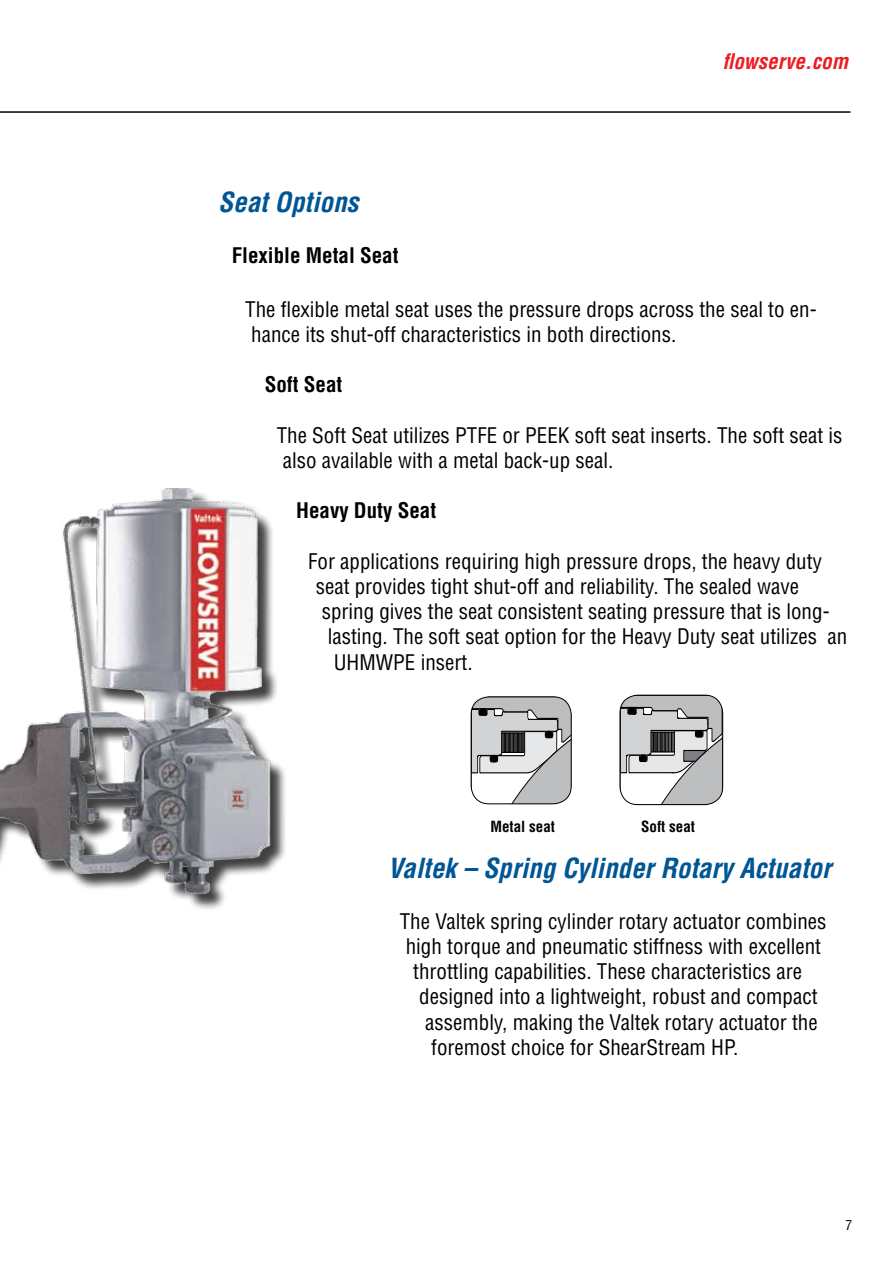
<style>
.page{position:relative;width:893px;height:1263px;background:#fff}
.page>*{position:absolute;margin:0;border:0;box-sizing:border-box;transform-origin:0 0}
.t1{font:italic 700 condensed 27px "Helvetica LT Std";color:#005695}
.t2{font:condensed 21px/25.2px "Helvetica LT Std";color:#000}
.t3{font:700 condensed 21px "Helvetica LT Std";color:#000}
.t4{font:italic 700 condensed 21px "Helvetica LT Std";color:#ed1d24}
.t5{font:700 condensed 15px "Helvetica LT Std";color:#000}
.t6{font:condensed 13.5px "Helvetica LT Std";color:#000}
</style>
<div class="page">
<hr style="left:0;top:111px;width:850px;height:2px;background:#000">
<svg style="left:471px;top:697px;width:100px;height:107px"></svg>
<div style="left:471px;top:697px;width:100px;height:107px;border:1px solid #000;border-radius:18px"></div>
<svg style="left:620px;top:695px;width:103px;height:110px"></svg>
<div style="left:620px;top:695px;width:103px;height:110px;border:1px solid #000;border-radius:18px"></div>
<div style="left:0;top:491px;width:287px;height:453px;background:#000;opacity:.75"></div>
<img style="left:0;top:488px;width:276px;height:438px">
<p class="t4" style="left:723px;top:48px;width:127px">flowserve.com</p>
<p class="t1" style="left:218px;top:185px;width:142px">Seat Options</p>
<p class="t3" style="left:232px;top:242px;width:168px">Flexible Metal Seat</p>
<p class="t2" style="left:245px;top:296px;width:573px">The flexible metal seat uses the pressure drops across the seal to en&shy;hance its shut-off characteristics in both directions.</p>
<p class="t3" style="left:265px;top:371px;width:79px">Soft Seat</p>
<p class="t2" style="left:277px;top:422px;width:567px">The Soft Seat utilizes PTFE or PEEK soft seat inserts. The soft seat is also available with a metal back-up seal.</p>
<p class="t3" style="left:296px;top:497px;width:141px">Heavy Duty Seat</p>
<p class="t2" style="left:308px;top:548px;width:515px">For applications requiring high pressure drops, the heavy duty</p>
<p class="t2" style="left:316px;top:573px;width:485px">seat provides tight shut-off and reliability. The sealed wave</p>
<p class="t2" style="left:322px;top:599px;width:509px">spring gives the seat consistent seating pressure that is long-</p>
<p class="t2" style="left:328px;top:624px;width:521px">lasting. The soft seat option for the Heavy Duty seat utilizes an</p>
<p class="t2" style="left:334px;top:649px;width:140px">UHMWPE insert.</p>
<p class="t5" style="left:490px;top:817px;width:66px">Metal seat</p>
<p class="t5" style="left:641px;top:817px;width:55px">Soft seat</p>
<p class="t1" style="left:388px;top:851px;width:445px">Valtek – Spring Cylinder Rotary Actuator</p>
<p class="t2" style="left:400px;top:908px;width:428px">The Valtek spring cylinder rotary actuator combines</p>
<p class="t2" style="left:406px;top:933px;width:417px">high torque and pneumatic stiffness with excellent</p>
<p class="t2" style="left:413px;top:959px;width:390px">throttling capabilities. These characteristics are</p>
<p class="t2" style="left:419px;top:984px;width:400px">designed into a lightweight, robust and compact</p>
<p class="t2" style="left:425px;top:1009px;width:394px">assembly, making the Valtek rotary actuator the</p>
<p class="t2" style="left:431px;top:1034px;width:308px">foremost choice for ShearStream HP.</p>
<p class="t6" style="left:845px;top:1217px;width:8px">7</p>
</div>
